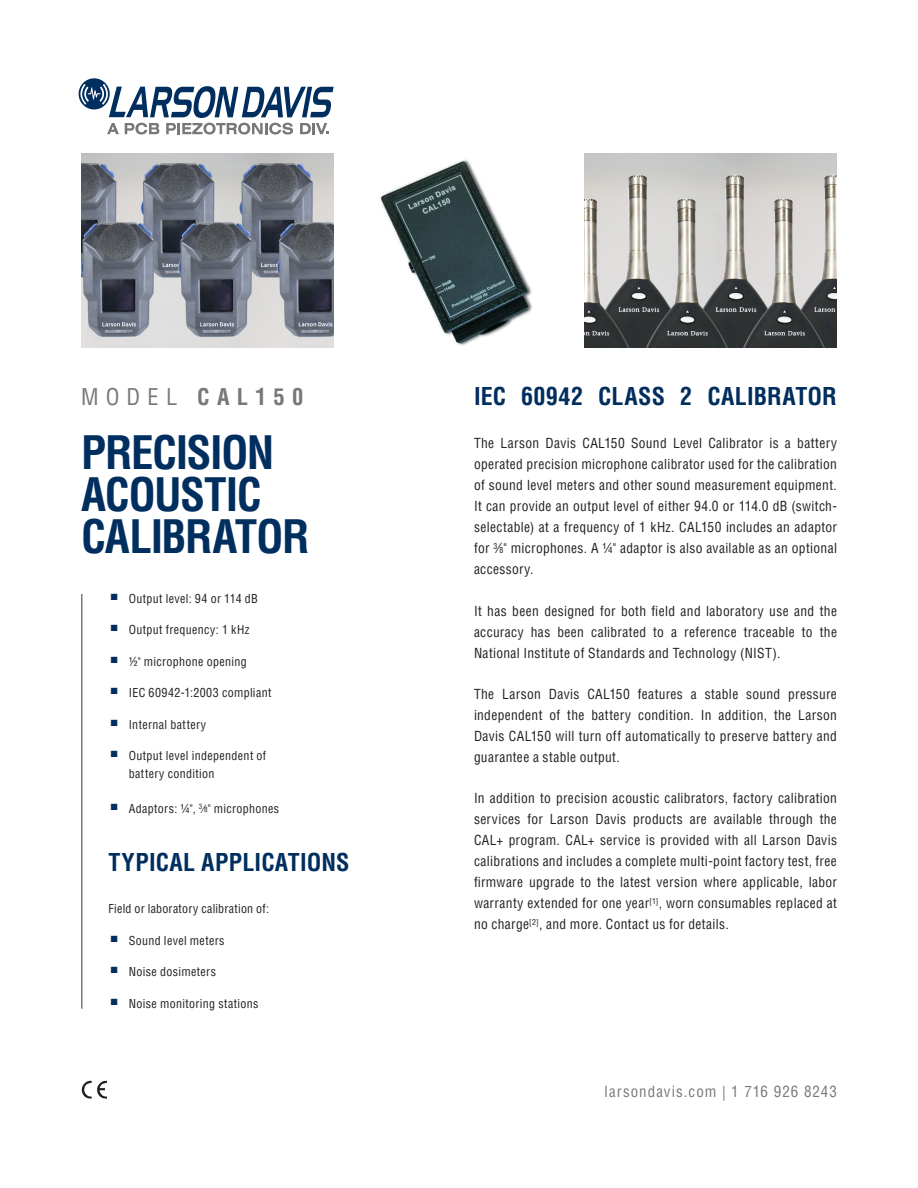
<style>
.page{position:relative;width:918px;height:1188px;background:#fff}
.page>*{position:absolute;margin:0;border:0;box-sizing:border-box;transform-origin:0 0}
.model{font:700 condensed 45px/42px "Helvetica LT Pro";letter-spacing:-.035em;color:#002e5e}
.subheader{font:700 condensed 24px "Helvetica LT Pro";letter-spacing:.01em;color:#002e5e}
.model-2{font:700 condensed 22.5px "Helvetica LT Pro";letter-spacing:.32em;color:#76787b}
.Footer_Contact{font:condensed 15px "Helvetica LT Pro";letter-spacing:.07em;color:#76787b}
.Body_1{font:condensed 13.5px/21px "Helvetica LT Pro";letter-spacing:.025em;color:#231f20;text-align:justify}
.subheader-2{font:condensed 13.5px/21px "Helvetica LT Pro";letter-spacing:.025em;color:#231f20;text-align:justify}
.subheader-3{font:condensed 12px/18px "Helvetica LT Pro";letter-spacing:.03em;color:#231f20}
.s1{font-weight:400}
.s2{font-size:10.8px}
.s3{font-size:7.05px}
.s4{font-size:7.8px}
</style>
<div class="page">
<hr style="left:81px;top:594px;width:1px;height:415px;background:#76787b">
<svg style="left:79px;top:78px;width:255px;height:57px"></svg>
<svg style="left:81px;top:1081px;width:26px;height:18px"></svg>
<img style="left:81px;top:153px;width:253px;height:195px">
<img style="left:584px;top:153px;width:253px;height:195px">
<img style="left:380px;top:160px;width:152px;height:186px">
<p class="model-2" style="left:81px;top:382px;width:224px"><span class="s1">MODEL</span> CAL150</p>
<p class="model" style="left:81px;top:430px;width:230px">PRECISION<br>ACOUSTIC<br>CALIBRATOR</p>
<p class="subheader-3" style="left:111px;top:589px;width:149px"><sup>■</sup> Output level: 94 or 114 dB</p>
<p class="subheader-3" style="left:111px;top:621px;width:140px"><sup>■</sup> Output frequency: 1 kHz</p>
<p class="subheader-3" style="left:111px;top:652px;width:137px"><sup>■</sup> 1/2" microphone opening</p>
<p class="subheader-3" style="left:111px;top:684px;width:162px"><sup>■</sup> IEC 60942-1:2003 compliant</p>
<p class="subheader-3" style="left:111px;top:715px;width:97px"><sup>■</sup> Internal battery</p>
<p class="subheader-3" style="left:129px;top:747px;width:139px;text-indent:-18px"><sup>■</sup> Output level independent of battery condition</p>
<p class="subheader-3" style="left:111px;top:799px;width:170px"><sup>■</sup> Adaptors: 1/4", <sup>3</sup><span class="s2">⁄</span><span class="s3">8</span>" microphones</p>
<p class="subheader" style="left:109px;top:846px;width:242px">TYPICAL APPLICATIONS</p>
<p class="subheader-3" style="left:109px;top:900px;width:162px">Field or laboratory calibration of:</p>
<p class="subheader-3" style="left:111px;top:931px;width:115px"><sup>■</sup> Sound level meters</p>
<p class="subheader-3" style="left:111px;top:963px;width:107px"><sup>■</sup> Noise dosimeters</p>
<p class="subheader-3" style="left:111px;top:994px;width:149px"><sup>■</sup> Noise monitoring stations</p>
<p class="subheader" style="left:474px;top:380px;width:364px">IEC 60942 CLASS 2 CALIBRATOR</p>
<p class="subheader-2" style="left:474px;top:433px;width:365px">The Larson Davis CAL150 Sound Level Calibrator is a battery operated precision microphone calibrator used for the calibration of sound level meters and other sound measurement equipment.<br>It can provide an output level of either 94.0 or 114.0 dB (switch&shy;selectable) at a frequency of 1 kHz. CAL150 includes an adaptor for <sup>3</sup>⁄<span class="s4">8</span>" microphones. A 1/4" adaptor is also available as an optional accessory.</p>
<p class="Body_1" style="left:474px;top:600px;width:365px">It has been designed for both field and laboratory use and the accuracy has been calibrated to a reference traceable to the National Institute of Standards and Technology (NIST).</p>
<p class="Body_1" style="left:474px;top:683px;width:365px">The Larson Davis CAL150 features a stable sound pressure independent of the battery condition. In addition, the Larson Davis CAL150 will turn off automatically to preserve battery and guarantee a stable output.</p>
<p class="Body_1" style="left:474px;top:788px;width:365px">In addition to precision acoustic calibrators, factory calibration services for Larson Davis products are available through the CAL+ program. CAL+ service is provided with all Larson Davis calibrations and includes a complete multi-point factory test, free firmware upgrade to the latest version where applicable, labor warranty extended for one year<sup>[1]</sup>, worn consumables replaced at no charge<sup>[2]</sup>, and more. Contact us for details.</p>
<p class="Footer_Contact" style="left:605px;top:1082px;width:234px">larsondavis.com | 1 716 926 8243</p>
</div>
